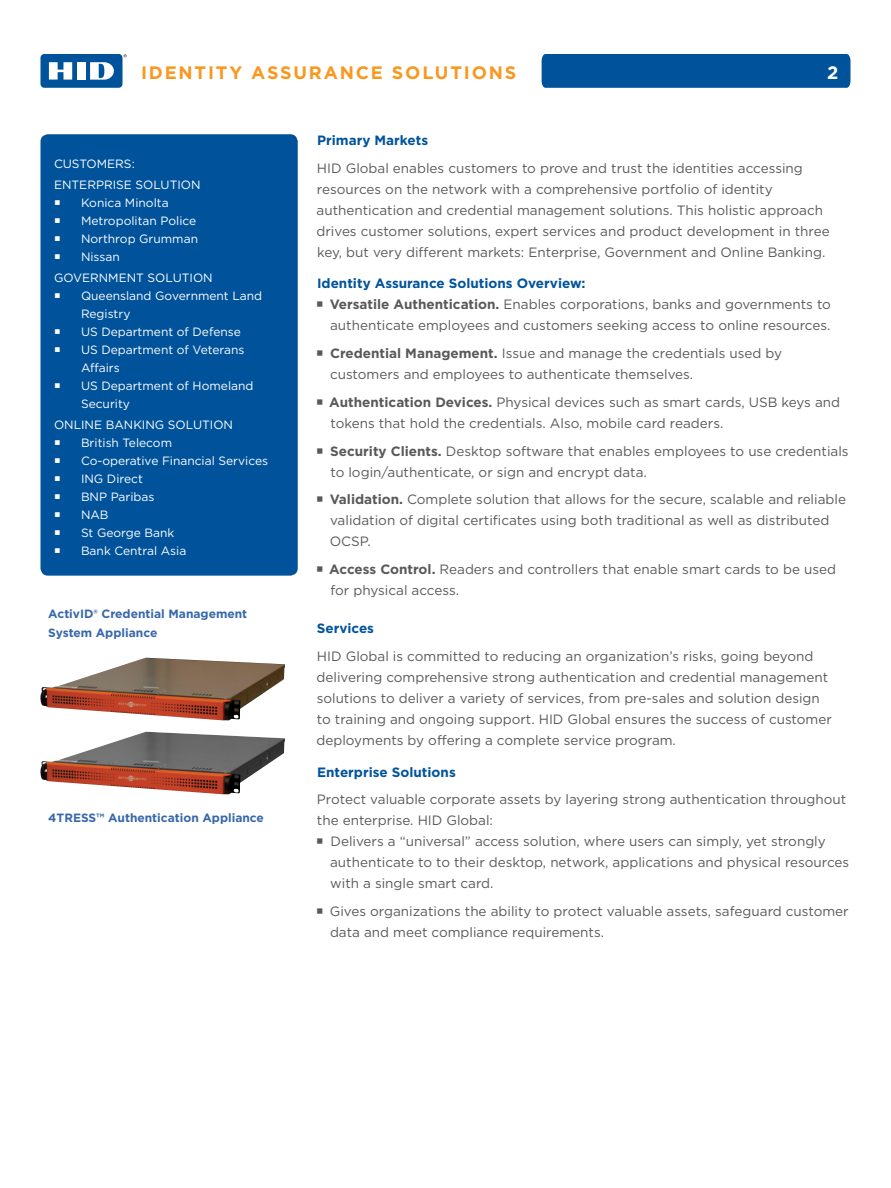
<style>
.page{position:relative;width:891px;height:1188px;background:#fff}
.page>*{position:absolute;margin:0;border:0;box-sizing:border-box;transform-origin:0 0}
.t1{font:700 18px "Gotham";letter-spacing:.1em;color:#f89820}
.t2{font:700 18px "Gotham";color:#fff}
.System_Paragraph{font:13.5px/21px "Gotham";color:#58595b}
.System_Head_2{font:700 13.5px "Gotham";color:#00539b}
.System_sidebar_head{font:12px/18px "Gotham";color:#fff}
.Body_-_Head_1{font:700 12px/19.5px "Gotham";color:#3768a9}
.s1{font-weight:700}
</style>
<div class="page">
<div style="left:542px;top:54px;width:308px;height:34px;background:#00539b"></div>
<div style="left:40px;top:54px;width:83px;height:34px;background:#00539b;border-radius:4px"></div>
<div style="left:77px;top:62px;width:9px;height:18px;background:#fff"></div>
<svg style="left:49px;top:62px;width:23px;height:18px"></svg>
<svg style="left:90px;top:62px;width:24px;height:18px"></svg>
<div style="left:41px;top:134px;width:257px;height:442px;background:#00539b;border-radius:8px"></div>
<img style="left:40px;top:732px;width:245px;height:62px">
<img style="left:40px;top:658px;width:245px;height:62px">
<h1 class="t1" style="left:141px;top:61px;width:377px">IDENTITY ASSURANCE SOLUTIONS</h1>
<p class="t2" style="left:827px;top:61px;width:13px">2</p>
<p class="System_sidebar_head" style="left:54px;top:155px;width:82px">CUSTOMERS:</p>
<p class="System_sidebar_head" style="left:54px;top:176px;width:148px">ENTERPRISE SOLUTION</p>
<p class="System_sidebar_head" style="left:81px;top:194px;width:89px">Konica Minolta</p>
<p class="System_sidebar_head" style="left:81px;top:212px;width:117px">Metropolitan Police</p>
<p class="System_sidebar_head" style="left:81px;top:230px;width:119px">Northrop Grumman</p>
<p class="System_sidebar_head" style="left:81px;top:248px;width:40px">Nissan</p>
<p class="System_sidebar_head" style="left:54px;top:269px;width:160px">GOVERNMENT SOLUTION</p>
<p class="System_sidebar_head" style="left:81px;top:287px;width:183px">Queensland Government Land<br>Registry</p>
<p class="System_sidebar_head" style="left:81px;top:323px;width:161px">US Department of Defense</p>
<p class="System_sidebar_head" style="left:81px;top:341px;width:165px">US Department of Veterans<br>Affairs</p>
<p class="System_sidebar_head" style="left:81px;top:377px;width:174px">US Department of Homeland<br>Security</p>
<p class="System_sidebar_head" style="left:54px;top:416px;width:181px">ONLINE BANKING SOLUTION</p>
<p class="System_sidebar_head" style="left:81px;top:434px;width:93px">British Telecom</p>
<p class="System_sidebar_head" style="left:81px;top:452px;width:189px">Co-operative Financial Services</p>
<p class="System_sidebar_head" style="left:81px;top:470px;width:63px">ING Direct</p>
<p class="System_sidebar_head" style="left:81px;top:488px;width:75px">BNP Paribas</p>
<p class="System_sidebar_head" style="left:81px;top:506px;width:29px">NAB</p>
<p class="System_sidebar_head" style="left:81px;top:524px;width:95px">St George Bank</p>
<p class="System_sidebar_head" style="left:81px;top:542px;width:107px">Bank Central Asia</p>
<p class="Body_-_Head_1" style="left:48px;top:604px;width:200px">ActivID® Credential Management<br>System Appliance</p>
<p class="Body_-_Head_1" style="left:48px;top:808px;width:217px">4TRESS™ Authentication Appliance</p>
<p class="System_Head_2" style="left:317px;top:132px;width:113px">Primary Markets</p>
<p class="System_Paragraph" style="left:317px;top:157px;width:515px">HID Global enables customers to prove and trust the identities accessing resources on the network with a comprehensive portfolio of identity authentication and credential management solutions. This holistic approach drives customer solutions, expert services and product development in three key, but very different markets: Enterprise, Government and Online Banking.</p>
<p class="System_Head_2" style="left:317px;top:275px;width:270px">Identity Assurance Solutions Overview:</p>
<p class="System_Paragraph" style="left:330px;top:294px;width:503px"><span class="s1">Versatile Authentication.</span> Enables corporations, banks and governments to authenticate employees and customers seeking access to online resources.</p>
<p class="System_Paragraph" style="left:330px;top:343px;width:454px"><span class="s1">Credential Management.</span> Issue and manage the credentials used by customers and employees to authenticate themselves.</p>
<p class="System_Paragraph" style="left:329px;top:391px;width:512px"><span class="s1">Authentication Devices.</span> Physical devices such as smart cards, USB keys and tokens that hold the credentials. Also, mobile card readers.</p>
<p class="System_Paragraph" style="left:330px;top:440px;width:520px"><span class="s1">Security Clients.</span> Desktop software that enables employees to use credentials to login/authenticate, or sign and encrypt data.</p>
<p class="System_Paragraph" style="left:330px;top:489px;width:518px"><span class="s1">Validation.</span> Complete solution that allows for the secure, scalable and reliable validation of digital certificates using both traditional as well as distributed<br>OCSP.</p>
<p class="System_Paragraph" style="left:329px;top:559px;width:508px"><span class="s1">Access Control.</span> Readers and controllers that enable smart cards to be used for physical access.</p>
<p class="System_Head_2" style="left:317px;top:620px;width:59px">Services</p>
<p class="System_Paragraph" style="left:317px;top:646px;width:517px">HID Global is committed to reducing an organization’s risks, going beyond delivering comprehensive strong authentication and credential management solutions to deliver a variety of services, from pre-sales and solution design to training and ongoing support. HID Global ensures the success of customer deployments by offering a complete service program.</p>
<p class="System_Head_2" style="left:317px;top:764px;width:140px">Enterprise Solutions</p>
<p class="System_Paragraph" style="left:317px;top:789px;width:531px">Protect valuable corporate assets by layering strong authentication throughout the enterprise. HID Global:</p>
<p class="System_Paragraph" style="left:330px;top:831px;width:521px">Delivers a “universal” access solution, where users can simply, yet strongly authenticate to to their desktop, network, applications and physical resources with a single smart card.</p>
<p class="System_Paragraph" style="left:330px;top:901px;width:520px">Gives organizations the ability to protect valuable assets, safeguard customer data and meet compliance requirements.</p>
</div>
